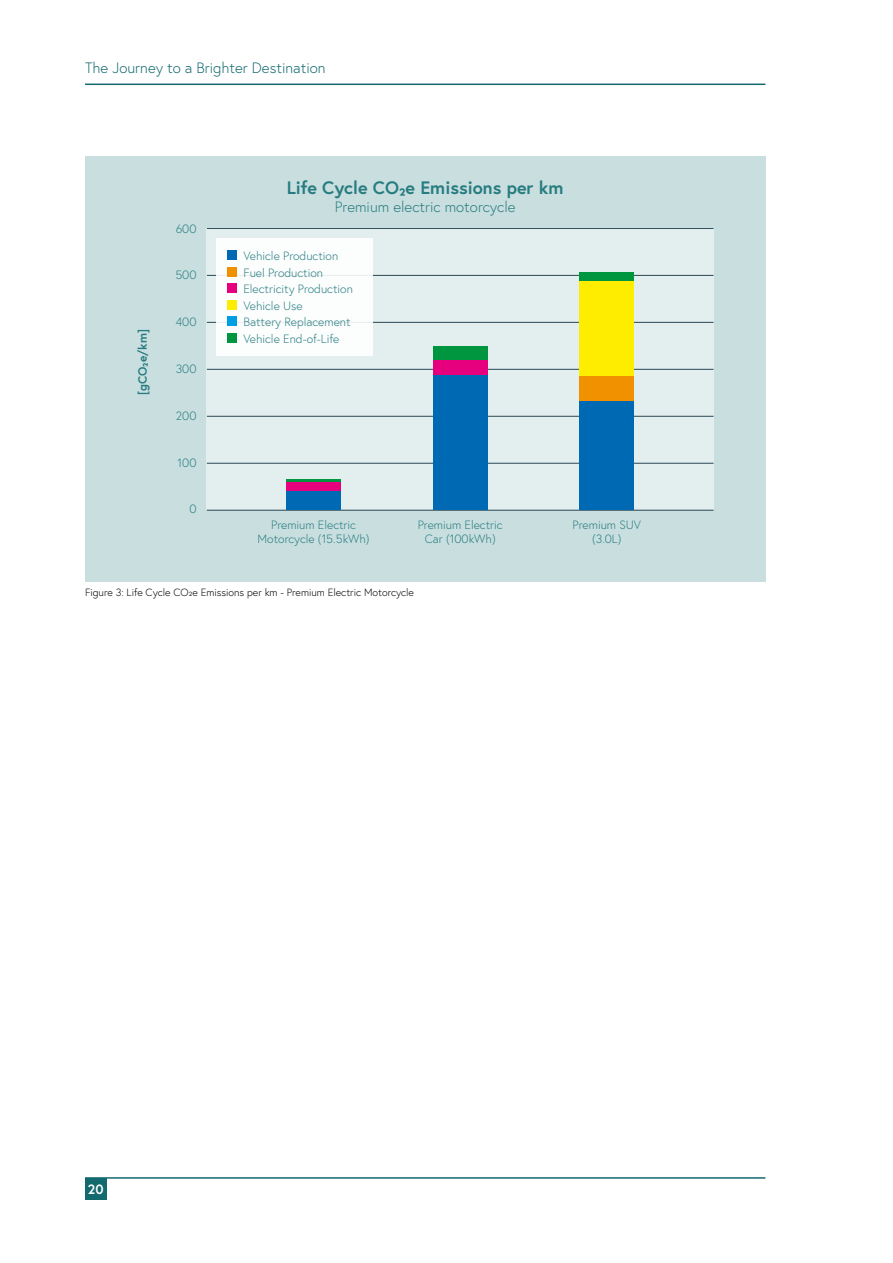
<style>
.page{position:relative;width:893px;height:1263px;background:#fff}
.page>*{position:absolute;margin:0;border:0;box-sizing:border-box;transform-origin:0 0}
.t1{font:700 18px "Europa";color:#267c80}
.t2{font:300 15px "Europa";color:#12696e}
.t3{font:300 15px "Europa";color:#267c80}
.t4{font:700 13.5px "Europa";color:#fff}
.t5{font:300 12px/16.5px "Europa";color:#267c80;text-align:center}
.t6{font:700 12px "Europa";color:#267c80}
.t7{font:300 10.5px "Europa";color:#000}
</style>
<div class="page">
<hr style="left:85px;top:1177px;width:680px;height:2px;background:#12696e">
<div style="left:85px;top:1178px;width:21px;height:21px;background:#12696e"></div>
<hr style="left:85px;top:84px;width:680px;height:1px;background:#12696e">
<div style="left:85px;top:157px;width:680px;height:425px;background:#c9dedf"></div>
<div style="left:207px;top:228px;width:507px;height:282px;background:#e3eeee"></div>
<hr style="left:207px;top:228px;width:506px;height:1px;background:#294754">
<hr style="left:207px;top:275px;width:506px;height:1px;background:#294754">
<hr style="left:207px;top:322px;width:506px;height:1px;background:#294754">
<hr style="left:207px;top:369px;width:506px;height:1px;background:#294754">
<hr style="left:207px;top:416px;width:506px;height:1px;background:#294754">
<hr style="left:207px;top:463px;width:506px;height:1px;background:#294754">
<hr style="left:207px;top:510px;width:506px;height:1px;background:#294754">
<div style="left:580px;top:400px;width:54px;height:110px;background:#0069b4"></div>
<div style="left:286px;top:491px;width:55px;height:19px;background:#0069b4"></div>
<div style="left:433px;top:374px;width:54px;height:136px;background:#0069b4"></div>
<div style="left:433px;top:359px;width:54px;height:15px;background:#e6007e"></div>
<div style="left:433px;top:346px;width:54px;height:13px;background:#009640"></div>
<div style="left:286px;top:482px;width:55px;height:9px;background:#e6007e"></div>
<div style="left:580px;top:376px;width:54px;height:24px;background:#f19100"></div>
<div style="left:580px;top:281px;width:54px;height:95px;background:#ffed00"></div>
<div style="left:580px;top:273px;width:54px;height:8px;background:#009640"></div>
<hr style="left:286px;top:479px;width:55px;height:3px;background:#009640">
<div style="left:217px;top:239px;width:156px;height:117px;background:#fff"></div>
<div style="left:227px;top:250px;width:10px;height:10px;background:#0069b4"></div>
<div style="left:227px;top:267px;width:10px;height:10px;background:#f19100"></div>
<div style="left:227px;top:283px;width:10px;height:10px;background:#e6007e"></div>
<div style="left:227px;top:300px;width:10px;height:10px;background:#ffed00"></div>
<div style="left:227px;top:316px;width:10px;height:10px;background:#009fe3"></div>
<div style="left:227px;top:333px;width:10px;height:10px;background:#009640"></div>
<p class="t2" style="left:85px;top:58px;width:242px">The Journey to a Brighter Destination</p>
<p class="t6" style="left:135px;top:395px;width:67px;rotate:-90deg">[gCO₂e/km]</p>
<p class="t5" style="left:176px;top:220px;width:22px">600</p>
<p class="t5" style="left:175px;top:266px;width:23px">500</p>
<p class="t5" style="left:176px;top:313px;width:22px">400</p>
<p class="t5" style="left:176px;top:360px;width:22px">300</p>
<p class="t5" style="left:176px;top:408px;width:22px">200</p>
<p class="t5" style="left:178px;top:455px;width:20px">100</p>
<p class="t5" style="left:189px;top:500px;width:9px">0</p>
<h1 class="t1" style="left:287px;top:175px;width:278px">Life Cycle CO₂e Emissions per km</h1>
<p class="t3" style="left:335px;top:197px;width:182px">Premium electric motorcycle</p>
<p class="t5" style="left:243px;top:248px;width:111px;text-align:left">Vehicle Production<br>Fuel Production<br>Electricity Production<br>Vehicle Use<br>Battery Replacement<br>Vehicle End-of-Life</p>
<p class="t5" style="left:258px;top:517px;width:114px;line-height:14.4px">Premium Electric<br>Motorcycle (15.5kWh)</p>
<p class="t5" style="left:418px;top:517px;width:86px;line-height:14.4px">Premium Electric<br>Car (100kWh)</p>
<p class="t5" style="left:573px;top:517px;width:70px;line-height:14.4px">Premium SUV (3.0L)</p>
<p class="t7" style="left:85px;top:585px;width:330px">Figure 3: Life Cycle CO2e Emissions per km - Premium Electric Motorcycle</p>
<p class="t4" style="left:88px;top:1180px;width:17px">20</p>
</div>
